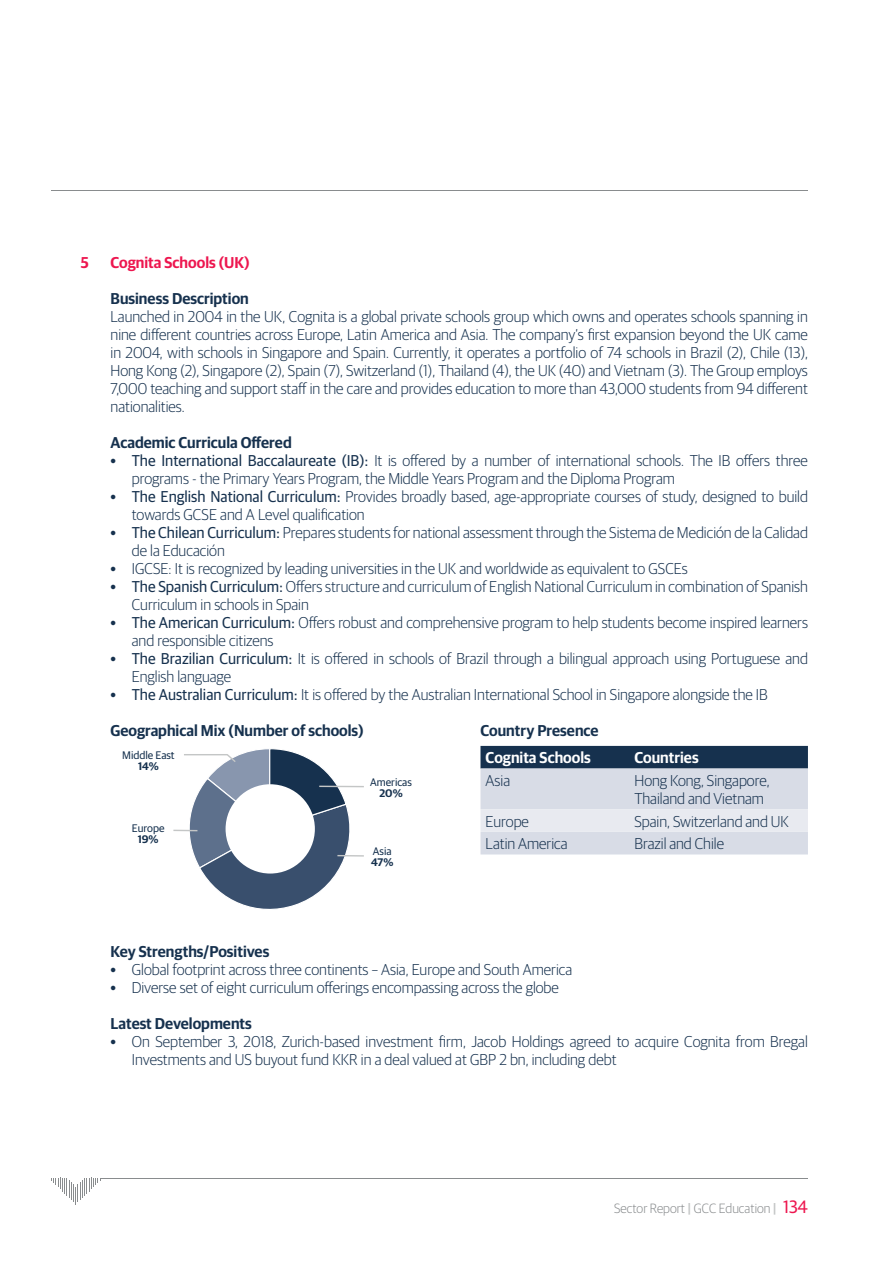
<style>
.page{position:relative;width:893px;height:1263px;background:#fff}
.page>*{position:absolute;margin:0;border:0;box-sizing:border-box;transform-origin:0 0}
.t1{font:300 15.75px/18px "Guardian Sans";color:#16314e}
.t2{font:600 15.75px "Guardian Sans";color:#16314e}
.t3{font:600 15.75px "Guardian Sans";color:#fff}
.t4{font:600 15.75px "Guardian Sans";color:#ed164f}
.t5{font:300 13.5px "Guardian Sans";color:#898c8e}
.t6{font:10.95px "Guardian Sans";color:#16314e}
.t7{font:600 10.95px "Guardian Sans";letter-spacing:-.005em;color:#16314e}
.s1{font-weight:600}
.s2{font-weight:400}
.s3{font-weight:600;color:#c4c6c6}
.s4{font-weight:400;font-size:18px;color:#ed164f}
</style>
<div class="page">
<hr style="left:100px;top:1178px;width:708px;height:1px;background:#898c8e">
<svg style="left:51px;top:1178px;width:50px;height:26px"></svg>
<hr style="left:51px;top:191px;width:757px;height:1px;background:#898c8e">
<svg style="left:480px;top:746px;width:328px;height:108px;background:#b4bcc9"></svg>
<hr style="left:337px;top:855px;width:27px;height:2px;background:#c4c6c6">
<svg style="left:173px;top:749px;width:187px;height:160px"></svg>
<div style="left:226px;top:784px;width:89px;height:89px;background:#fff;border-radius:50%"></div>
<hr style="left:319px;top:786px;width:45px;height:1px;background:#c4c6c6">
<p class="t4" style="left:81px;top:256px;width:10px">5</p>
<p class="t4" style="left:111px;top:256px;width:141px">Cognita Schools (UK)</p>
<p class="t2" style="left:111px;top:292px;width:140px">Business Description</p>
<p class="t1" style="left:111px;top:308px;width:699px;text-align:justify">Launched in 2004 in the UK, Cognita is a global private schools group which owns and operates schools spanning in nine different countries across Europe, Latin America and Asia. The company’s first expansion beyond the UK came in 2004, with schools in Singapore and Spain. Currently, it operates a portfolio of 74 schools in Brazil (2), Chile (13), Hong Kong (2), Singapore (2), Spain (7), Switzerland (1), Thailand (4), the UK (40) and Vietnam (3). The Group employs 7,000 teaching and support staff in the care and provides education to more than 43,000 students from 94 different nationalities.</p>
<p class="t2" style="left:111px;top:436px;width:183px">Academic Curricula Offered</p>
<p class="t1" style="left:132px;top:452px;width:678px;text-indent:-21px"><span class="s1">•</span> <span class="s2">The International Baccalaureate (IB):</span> It is offered by a number of international schools. The IB offers three programs - the Primary Years Program, the Middle Years Program and the Diploma Program</p>
<p class="t1" style="left:132px;top:488px;width:678px;text-indent:-21px"><span class="s1">•</span> <span class="s2">The English National Curriculum:</span> Provides broadly based, age-appropriate courses of study, designed to build towards GCSE and A Level qualification</p>
<p class="t1" style="left:132px;top:524px;width:678px;text-indent:-21px"><span class="s1">•</span> <span class="s2">The Chilean Curriculum:</span> Prepares students for national assessment through the Sistema de Medición de la Calidad de la Educación</p>
<p class="t1" style="left:111px;top:560px;width:579px"><span class="s1">•</span> IGCSE: It is recognized by leading universities in the UK and worldwide as equivalent to GSCEs</p>
<p class="t1" style="left:132px;top:578px;width:678px;text-indent:-21px"><span class="s1">•</span> <span class="s2">The Spanish Curriculum:</span> Offers structure and curriculum of English National Curriculum in combination of Spanish<br>Curriculum in schools in Spain</p>
<p class="t1" style="left:132px;top:614px;width:678px;text-indent:-21px"><span class="s1">•</span> <span class="s2">The American Curriculum:</span> Offers robust and comprehensive program to help students become inspired learners and responsible citizens</p>
<p class="t1" style="left:132px;top:650px;width:678px;text-indent:-21px"><span class="s1">•</span> <span class="s2">The Brazilian Curriculum:</span> It is offered in schools of Brazil through a bilingual approach using Portuguese and<br>English language</p>
<p class="t1" style="left:111px;top:686px;width:659px"><span class="s1">•</span> <span class="s2">The Australian Curriculum:</span> It is offered by the Australian International School in Singapore alongside the IB</p>
<p class="t2" style="left:111px;top:724px;width:255px">Geographical Mix (Number of schools)</p>
<p class="t2" style="left:480px;top:724px;width:120px">Country Presence</p>
<p class="t3" style="left:486px;top:752px;width:107px">Cognita Schools</p>
<p class="t3" style="left:634px;top:752px;width:66px">Countries</p>
<p class="t1" style="left:486px;top:773px;width:26px">Asia</p>
<p class="t1" style="left:634px;top:773px;width:137px">Hong Kong, Singapore,<br>Thailand and Vietnam</p>
<p class="t1" style="left:486px;top:813px;width:45px">Europe</p>
<p class="t1" style="left:634px;top:813px;width:156px">Spain, Switzerland and UK</p>
<p class="t1" style="left:486px;top:836px;width:84px">Latin America</p>
<p class="t1" style="left:634px;top:836px;width:91px">Brazil and Chile</p>
<p class="t6" style="left:122px;top:751px;width:54px">Middle East</p>
<p class="t7" style="left:138px;top:760px;width:22px">14%</p>
<p class="t6" style="left:370px;top:778px;width:43px">Americas</p>
<p class="t7" style="left:379px;top:787px;width:25px">20%</p>
<p class="t6" style="left:132px;top:824px;width:34px">Europe</p>
<p class="t7" style="left:138px;top:833px;width:22px">19%</p>
<p class="t6" style="left:373px;top:847px;width:20px">Asia</p>
<p class="t7" style="left:371px;top:856px;width:24px">47%</p>
<p class="t2" style="left:111px;top:945px;width:160px">Key Strengths/Positives</p>
<p class="t1" style="left:111px;top:962px;width:463px"><span class="s1">•</span> Global footprint across three continents – Asia, Europe and South America</p>
<p class="t1" style="left:111px;top:980px;width:450px"><span class="s1">•</span> Diverse set of eight curriculum offerings encompassing across the globe</p>
<p class="t2" style="left:111px;top:1017px;width:143px">Latest Developments</p>
<p class="t1" style="left:132px;top:1034px;width:678px;text-indent:-21px"><span class="s1">•</span> On September 3, 2018, Zurich-based investment firm, Jacob Holdings agreed to acquire Cognita from Bregal<br>Investments and US buyout fund KKR in a deal valued at GBP 2 bn, including debt</p>
<p class="t5" style="left:614px;top:1203px;width:195px">Sector Report <span class="s3">|</span> GCC Education <span class="s3">|</span> <span class="s4">134</span></p>
</div>
